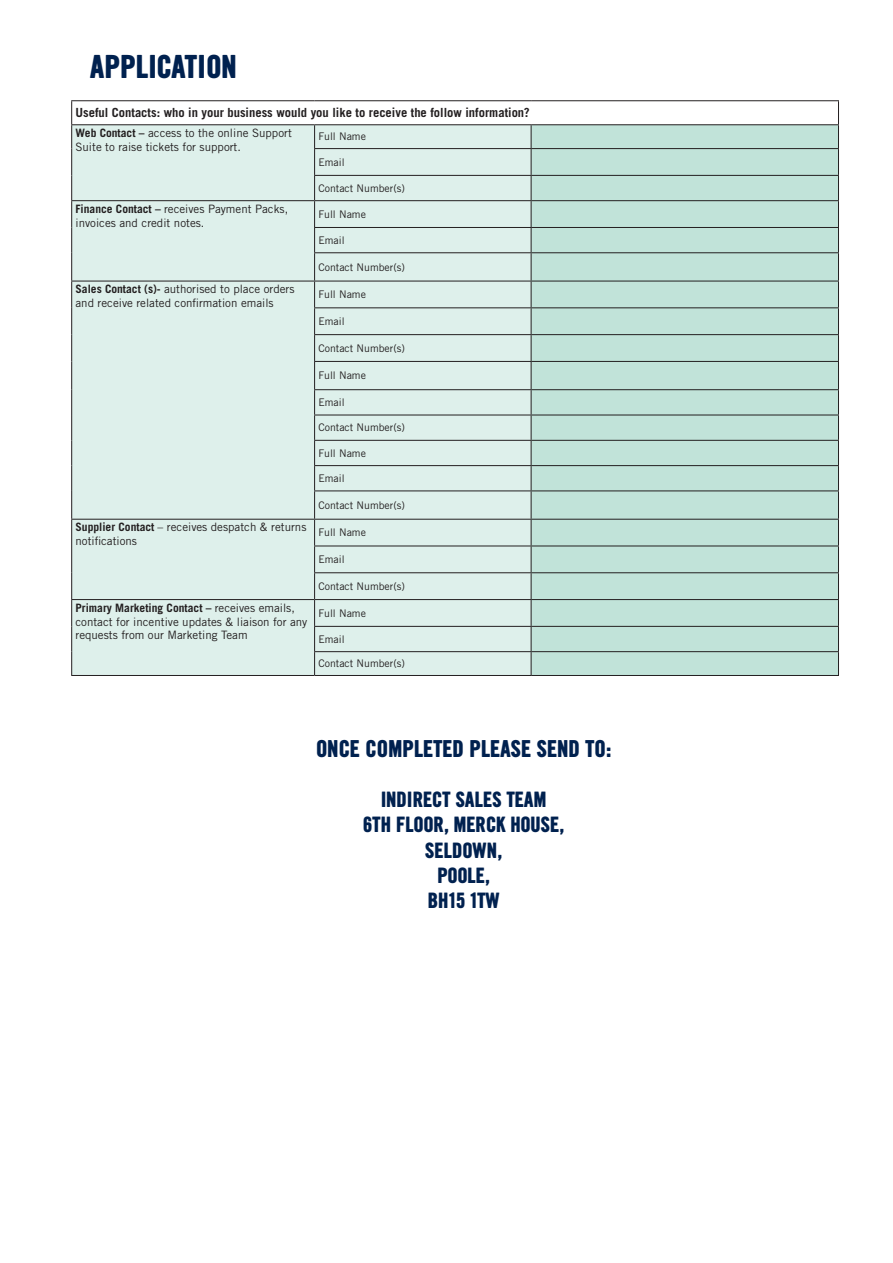
<style>
.page{position:relative;width:893px;height:1263px;background:#fff}
.page>*{position:absolute;margin:0;border:0;box-sizing:border-box;transform-origin:0 0}
.t1{font:31.5px "CPW Trade";color:#00214f}
.t2{font:23.1px "CPW Trade";color:#00214f}
.t3{font:21px/25.2px "CPW Trade";color:#00214f;text-align:center}
.t4{font:700 12.6px "CPW Trade Gothic";color:#231f20}
.t5{font:11.55px/13.8px "CPW Trade Gothic";color:#231f20}
.t6{font:10.5px "CPW Trade Gothic";color:#231f20}
.s1{font-weight:700}
</style>
<div class="page">
<div style="left:72px;top:125px;width:459px;height:550px;background:#def0eb"></div>
<div style="left:532px;top:125px;width:306px;height:550px;background:#c1e3d9"></div>
<hr style="left:71px;top:100px;width:244px;height:1px;background:#231f20">
<hr style="left:315px;top:100px;width:216px;height:1px;background:#231f20">
<hr style="left:531px;top:100px;width:308px;height:1px;background:#231f20">
<hr style="left:71px;top:124px;width:244px;height:1px;background:#231f20">
<hr style="left:315px;top:124px;width:216px;height:1px;background:#231f20">
<hr style="left:531px;top:124px;width:308px;height:1px;background:#231f20">
<hr style="left:314px;top:148px;width:217px;height:1px;background:#231f20">
<hr style="left:531px;top:148px;width:308px;height:1px;background:#231f20">
<hr style="left:314px;top:175px;width:217px;height:1px;background:#231f20">
<hr style="left:531px;top:175px;width:308px;height:1px;background:#231f20">
<hr style="left:71px;top:200px;width:244px;height:1px;background:#231f20">
<hr style="left:315px;top:200px;width:216px;height:1px;background:#231f20">
<hr style="left:531px;top:200px;width:308px;height:1px;background:#231f20">
<hr style="left:314px;top:227px;width:217px;height:1px;background:#231f20">
<hr style="left:531px;top:227px;width:308px;height:1px;background:#231f20">
<hr style="left:314px;top:252px;width:217px;height:1px;background:#231f20">
<hr style="left:531px;top:252px;width:308px;height:1px;background:#231f20">
<hr style="left:71px;top:281px;width:244px;height:1px;background:#231f20">
<hr style="left:315px;top:281px;width:216px;height:1px;background:#231f20">
<hr style="left:531px;top:281px;width:308px;height:1px;background:#231f20">
<hr style="left:314px;top:307px;width:217px;height:1px;background:#231f20">
<hr style="left:531px;top:307px;width:308px;height:1px;background:#231f20">
<hr style="left:314px;top:334px;width:217px;height:1px;background:#231f20">
<hr style="left:531px;top:334px;width:308px;height:1px;background:#231f20">
<hr style="left:314px;top:361px;width:217px;height:1px;background:#231f20">
<hr style="left:531px;top:361px;width:308px;height:1px;background:#231f20">
<hr style="left:314px;top:389px;width:217px;height:1px;background:#231f20">
<hr style="left:531px;top:389px;width:308px;height:1px;background:#231f20">
<hr style="left:314px;top:414px;width:217px;height:1px;background:#231f20">
<hr style="left:531px;top:414px;width:308px;height:1px;background:#231f20">
<hr style="left:314px;top:440px;width:217px;height:1px;background:#231f20">
<hr style="left:531px;top:440px;width:308px;height:1px;background:#231f20">
<hr style="left:314px;top:465px;width:217px;height:1px;background:#231f20">
<hr style="left:531px;top:465px;width:308px;height:1px;background:#231f20">
<hr style="left:314px;top:490px;width:217px;height:1px;background:#231f20">
<hr style="left:531px;top:490px;width:308px;height:1px;background:#231f20">
<hr style="left:71px;top:519px;width:244px;height:1px;background:#231f20">
<hr style="left:315px;top:519px;width:216px;height:1px;background:#231f20">
<hr style="left:531px;top:519px;width:308px;height:1px;background:#231f20">
<hr style="left:314px;top:545px;width:217px;height:1px;background:#231f20">
<hr style="left:531px;top:545px;width:308px;height:1px;background:#231f20">
<hr style="left:314px;top:572px;width:217px;height:1px;background:#231f20">
<hr style="left:531px;top:572px;width:308px;height:1px;background:#231f20">
<hr style="left:71px;top:599px;width:244px;height:1px;background:#231f20">
<hr style="left:315px;top:599px;width:216px;height:1px;background:#231f20">
<hr style="left:531px;top:599px;width:308px;height:1px;background:#231f20">
<hr style="left:314px;top:626px;width:217px;height:1px;background:#231f20">
<hr style="left:531px;top:626px;width:308px;height:1px;background:#231f20">
<svg style="left:71px;top:101px;width:1px;height:574px"></svg>
<hr style="left:314px;top:651px;width:217px;height:1px;background:#231f20">
<svg style="left:314px;top:125px;width:1px;height:550px"></svg>
<hr style="left:531px;top:651px;width:308px;height:1px;background:#231f20">
<svg style="left:531px;top:125px;width:1px;height:550px"></svg>
<svg style="left:838px;top:101px;width:1px;height:574px"></svg>
<hr style="left:71px;top:675px;width:244px;height:1px;background:#231f20">
<hr style="left:315px;top:675px;width:216px;height:1px;background:#231f20">
<hr style="left:531px;top:675px;width:308px;height:1px;background:#231f20">
<h1 class="t1" style="left:90px;top:47px;width:148px">APPLICATION</h1>
<p class="t4" style="left:75px;top:105px;width:456px">Useful Contacts: who in your business would you like to receive the follow information?</p>
<p class="t5" style="left:75px;top:126px;width:218px"><span class="s1">Web Contact –</span> access to the online Support<br>Suite to raise tickets for support.</p>
<p class="t6" style="left:318px;top:130px;width:49px">Full Name</p>
<p class="t6" style="left:318px;top:156px;width:28px">Email</p>
<p class="t6" style="left:318px;top:182px;width:88px">Contact Number(s)</p>
<p class="t5" style="left:75px;top:202px;width:214px"><span class="s1">Finance Contact –</span> receives Payment Packs, invoices and credit notes.</p>
<p class="t6" style="left:318px;top:208px;width:49px">Full Name</p>
<p class="t6" style="left:318px;top:234px;width:28px">Email</p>
<p class="t6" style="left:318px;top:261px;width:88px">Contact Number(s)</p>
<p class="t5" style="left:75px;top:282px;width:221px"><span class="s1">Sales Contact (s)-</span> authorised to place orders and receive related confirmation emails</p>
<p class="t6" style="left:318px;top:288px;width:49px">Full Name</p>
<p class="t6" style="left:318px;top:315px;width:28px">Email</p>
<p class="t6" style="left:318px;top:342px;width:88px">Contact Number(s)</p>
<p class="t6" style="left:318px;top:369px;width:49px">Full Name</p>
<p class="t6" style="left:318px;top:396px;width:28px">Email</p>
<p class="t6" style="left:318px;top:421px;width:88px">Contact Number(s)</p>
<p class="t6" style="left:318px;top:447px;width:49px">Full Name</p>
<p class="t6" style="left:318px;top:472px;width:28px">Email</p>
<p class="t6" style="left:318px;top:499px;width:88px">Contact Number(s)</p>
<p class="t5" style="left:75px;top:520px;width:232px"><span class="s1">Supplier Contact</span> – receives despatch &amp; returns notifications</p>
<p class="t6" style="left:318px;top:526px;width:49px">Full Name</p>
<p class="t6" style="left:318px;top:553px;width:28px">Email</p>
<p class="t6" style="left:318px;top:580px;width:88px">Contact Number(s)</p>
<p class="t5" style="left:75px;top:600px;width:233px"><span class="s1">Primary Marketing Contact –</span> receives emails, contact for incentive updates &amp; liaison for any requests from our Marketing Team</p>
<p class="t6" style="left:318px;top:607px;width:49px">Full Name</p>
<p class="t6" style="left:318px;top:633px;width:28px">Email</p>
<p class="t6" style="left:318px;top:657px;width:88px">Contact Number(s)</p>
<h2 class="t2" style="left:316px;top:734px;width:297px">ONCE COMPLETED PLEASE SEND TO:</h2>
<h3 class="t3" style="left:363px;top:787px;width:203px">INDIRECT SALES TEAM<br>6TH FLOOR, MERCK HOUSE,<br>SELDOWN,<br>POOLE,<br>BH15 1TW</h3>
</div>
